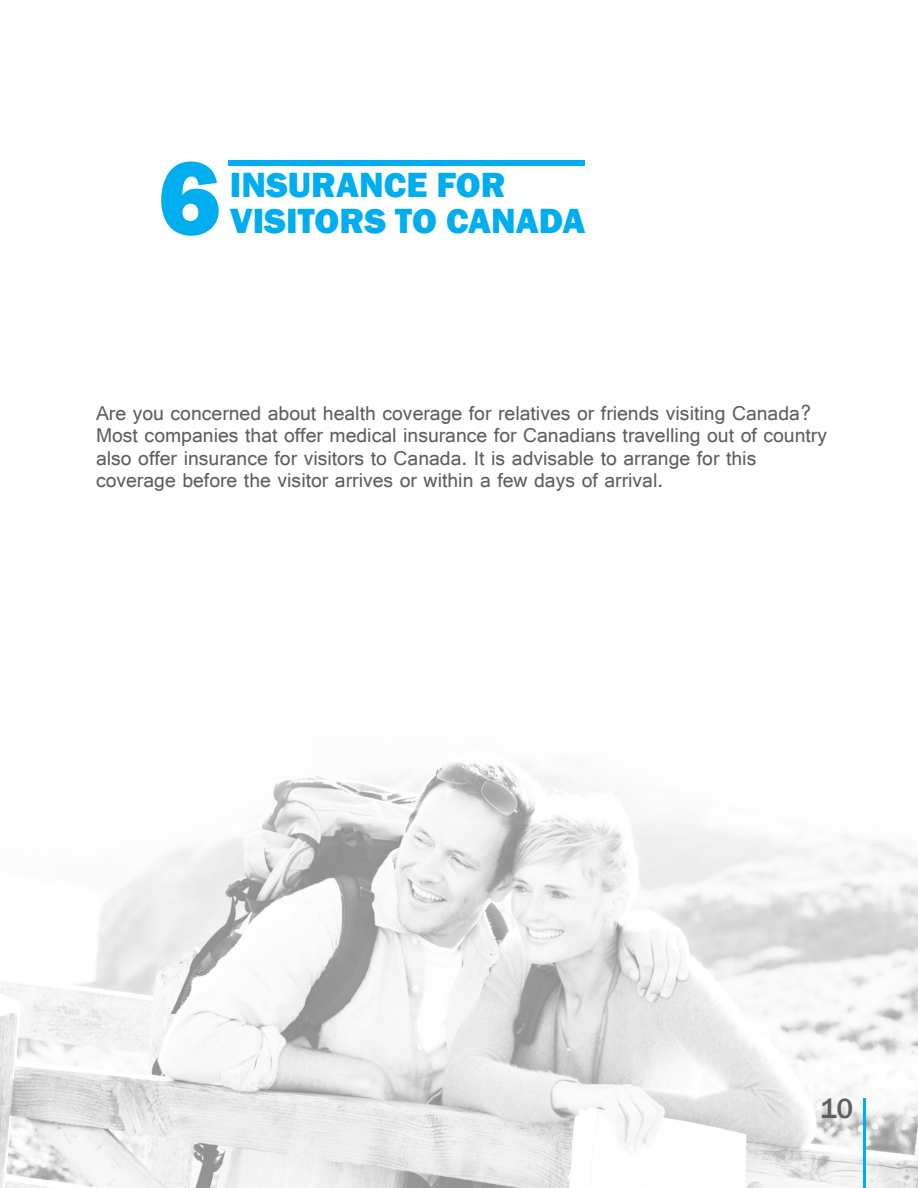
<style>
.page{position:relative;width:918px;height:1188px;background:#fff}
.page>*{position:absolute;margin:0;border:0;box-sizing:border-box;transform-origin:0 0}
.Paragraph_Style_1{font:800 108px "Franklin Gothic";color:#00aeef}
.Paragraph_Style_1-2{font:800 36px "Franklin Gothic";color:#00aeef}
.t1{font:500 28.5px "Franklin Gothic";color:#5f5f62}
.t2{font:21px/22.5px "Gautami";color:#5f5f62}
</style>
<div class="page">
<img style="left:0;top:762px;width:918px;height:426px">
<hr style="left:863px;top:1098px;width:3px;height:90px;background:#00aeef">
<div style="left:229px;top:160px;width:356px;height:6px;background:#00aeef"></div>
<p class="Paragraph_Style_1" style="left:158px;top:128px;width:65px">6</p>
<p class="Paragraph_Style_1-2" style="left:230px;top:161px;width:277px">INSURANCE FOR</p>
<p class="Paragraph_Style_1-2" style="left:230px;top:197px;width:357px">VISITORS TO CANADA</p>
<p class="t2" style="left:96px;top:401px;width:733px">Are you concerned about health coverage for relatives or friends visiting Canada?<br>Most companies that offer medical insurance for Canadians travelling out of country also offer insurance for visitors to Canada. It is advisable to arrange for this</p>
<p class="t2" style="left:96px;top:469px;width:569px">coverage before the visitor arrives or within a few days of arrival.</p>
<h3 class="t1" style="left:820px;top:1091px;width:35px">10</h3>
</div>
